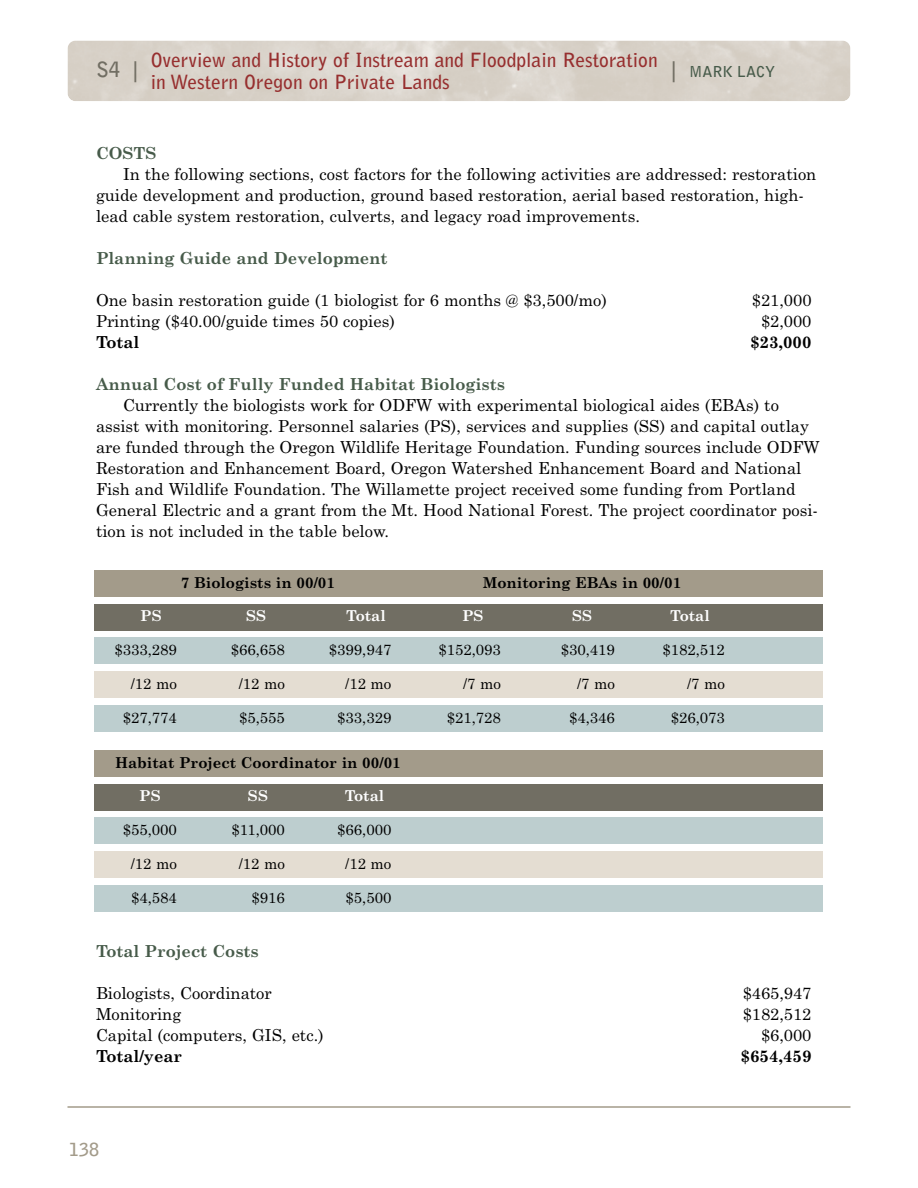
<style>
.page{position:relative;width:918px;height:1188px;background:#fff}
.page>*{position:absolute;margin:0;border:0;box-sizing:border-box;transform-origin:0 0}
.t1{font:700 21px "Bell Gothic";color:#716e63}
.t2{font:700 19.5px/22.5px "Bell Gothic";color:#972f2f}
.t3{font:700 18px "Bell Gothic";color:#a39b8a}
.t4{font:16.5px/21px "Century Schoolbook";color:#000}
.t5{font:700 16.5px "Century Schoolbook";color:#475b4a}
.t6{font:700 16.5px "Century Schoolbook";color:#000}
.t7{font:15px "Century Schoolbook";color:#000}
.t8{font:700 15px "Century Schoolbook";color:#000}
.t9{font:700 15px "Century Schoolbook";color:#fff}
.t10{font:700 15px "Bell Gothic";color:#475b4a}
.s1{font-size:21px;color:#716e63}
</style>
<div class="page">
<hr style="left:68px;top:1106px;width:782px;height:2px;background:#a39b8a">
<div style="left:94px;top:570px;width:730px;height:27px;background:#a39b8a"></div>
<div style="left:94px;top:604px;width:730px;height:27px;background:#716e63"></div>
<div style="left:94px;top:638px;width:730px;height:26px;background:#bdcecf"></div>
<div style="left:94px;top:671px;width:730px;height:27px;background:#e4ddd2"></div>
<div style="left:94px;top:705px;width:730px;height:27px;background:#bdcecf"></div>
<div style="left:94px;top:750px;width:730px;height:27px;background:#a39b8a"></div>
<div style="left:94px;top:784px;width:730px;height:27px;background:#716e63"></div>
<div style="left:94px;top:818px;width:730px;height:26px;background:#bdcecf"></div>
<div style="left:94px;top:851px;width:730px;height:27px;background:#e4ddd2"></div>
<div style="left:94px;top:885px;width:730px;height:27px;background:#bdcecf"></div>
<p class="t2" style="left:151px;top:50px;width:509px">Overview and History of Instream and Floodplain Restoration in Western Oregon on Private Lands</p>
<p class="t1" style="left:96px;top:61px;width:43px">S4 |</p>
<p class="t10" style="left:672px;top:66px;width:105px"><span class="s1">|</span> MARK LACY</p>
<p class="t5" style="left:96px;top:147px;width:62px">COSTS</p>
<p class="t4" style="left:96px;top:165px;width:722px;text-indent:27px">In the following sections, cost factors for the following activities are addressed: restoration guide development and production, ground based restoration, aerial based restoration, high&shy;lead cable system restoration, culverts, and legacy road improvements.</p>
<p class="t5" style="left:96px;top:252px;width:293px">Planning Guide and Development</p>
<p class="t4" style="left:96px;top:291px;width:512px">One basin restoration guide (1 biologist for 6 months @ $3,500/mo)</p>
<p class="t4" style="left:752px;top:291px;width:61px">$21,000</p>
<p class="t4" style="left:96px;top:312px;width:300px">Printing ($40.00/guide times 50 copies)</p>
<p class="t4" style="left:761px;top:312px;width:52px">$2,000</p>
<p class="t6" style="left:96px;top:336px;width:45px">Total</p>
<p class="t6" style="left:750px;top:336px;width:63px">$23,000</p>
<p class="t5" style="left:96px;top:378px;width:411px">Annual Cost of Fully Funded Habitat Biologists</p>
<p class="t4" style="left:96px;top:396px;width:725px;text-indent:27px">Currently the biologists work for ODFW with experimental biological aides (EBAs) to assist with monitoring. Personnel salaries (PS), services and supplies (SS) and capital outlay are funded through the Oregon Wildlife Heritage Foundation. Funding sources include ODFW Restoration and Enhancement Board, Oregon Watershed Enhancement Board and National Fish and Wildlife Foundation. The Willamette project received some funding from Portland General Electric and a grant from the Mt. Hood National Forest. The project coordinator posi&shy;tion is not included in the table below.</p>
<p class="t8" style="left:181px;top:577px;width:156px">7 Biologists in 00/01</p>
<p class="t8" style="left:483px;top:577px;width:200px">Monitoring EBAs in 00/01</p>
<p class="t9" style="left:140px;top:610px;width:23px">PS</p>
<p class="t9" style="left:246px;top:610px;width:22px">SS</p>
<p class="t9" style="left:346px;top:610px;width:41px">Total</p>
<p class="t9" style="left:462px;top:610px;width:23px">PS</p>
<p class="t9" style="left:572px;top:610px;width:22px">SS</p>
<p class="t9" style="left:670px;top:610px;width:41px">Total</p>
<p class="t7" style="left:114px;top:644px;width:64px">$333,289</p>
<p class="t7" style="left:231px;top:644px;width:56px">$66,658</p>
<p class="t7" style="left:329px;top:644px;width:64px">$399,947</p>
<p class="t7" style="left:438px;top:644px;width:64px">$152,093</p>
<p class="t7" style="left:561px;top:644px;width:56px">$30,419</p>
<p class="t7" style="left:662px;top:644px;width:64px">$182,512</p>
<p class="t7" style="left:131px;top:678px;width:48px">/12 mo</p>
<p class="t7" style="left:239px;top:678px;width:48px">/12 mo</p>
<p class="t7" style="left:345px;top:678px;width:48px">/12 mo</p>
<p class="t7" style="left:463px;top:678px;width:39px">/7 mo</p>
<p class="t7" style="left:577px;top:678px;width:39px">/7 mo</p>
<p class="t7" style="left:687px;top:678px;width:39px">/7 mo</p>
<p class="t7" style="left:123px;top:712px;width:56px">$27,774</p>
<p class="t7" style="left:239px;top:712px;width:47px">$5,555</p>
<p class="t7" style="left:337px;top:712px;width:56px">$33,329</p>
<p class="t7" style="left:447px;top:712px;width:56px">$21,728</p>
<p class="t7" style="left:569px;top:712px;width:47px">$4,346</p>
<p class="t7" style="left:671px;top:712px;width:56px">$26,073</p>
<p class="t8" style="left:115px;top:757px;width:287px">Habitat Project Coordinator in 00/01</p>
<p class="t9" style="left:139px;top:790px;width:23px">PS</p>
<p class="t9" style="left:248px;top:790px;width:22px">SS</p>
<p class="t9" style="left:345px;top:790px;width:41px">Total</p>
<p class="t7" style="left:123px;top:824px;width:56px">$55,000</p>
<p class="t7" style="left:232px;top:824px;width:55px">$11,000</p>
<p class="t7" style="left:337px;top:824px;width:56px">$66,000</p>
<p class="t7" style="left:131px;top:858px;width:48px">/12 mo</p>
<p class="t7" style="left:239px;top:858px;width:48px">/12 mo</p>
<p class="t7" style="left:345px;top:858px;width:48px">/12 mo</p>
<p class="t7" style="left:131px;top:892px;width:47px">$4,584</p>
<p class="t7" style="left:252px;top:892px;width:35px">$916</p>
<p class="t7" style="left:346px;top:892px;width:47px">$5,500</p>
<p class="t5" style="left:96px;top:945px;width:164px">Total Project Costs</p>
<p class="t4" style="left:96px;top:984px;width:177px">Biologists, Coordinator</p>
<p class="t4" style="left:743px;top:984px;width:70px">$465,947</p>
<p class="t4" style="left:96px;top:1005px;width:87px">Monitoring</p>
<p class="t4" style="left:743px;top:1005px;width:70px">$182,512</p>
<p class="t4" style="left:96px;top:1026px;width:229px">Capital (computers, GIS, etc.)</p>
<p class="t4" style="left:761px;top:1026px;width:52px">$6,000</p>
<p class="t6" style="left:96px;top:1050px;width:88px">Total/year</p>
<p class="t6" style="left:741px;top:1050px;width:72px">$654,459</p>
<p class="t3" style="left:69px;top:1143px;width:32px">138</p>
</div>
